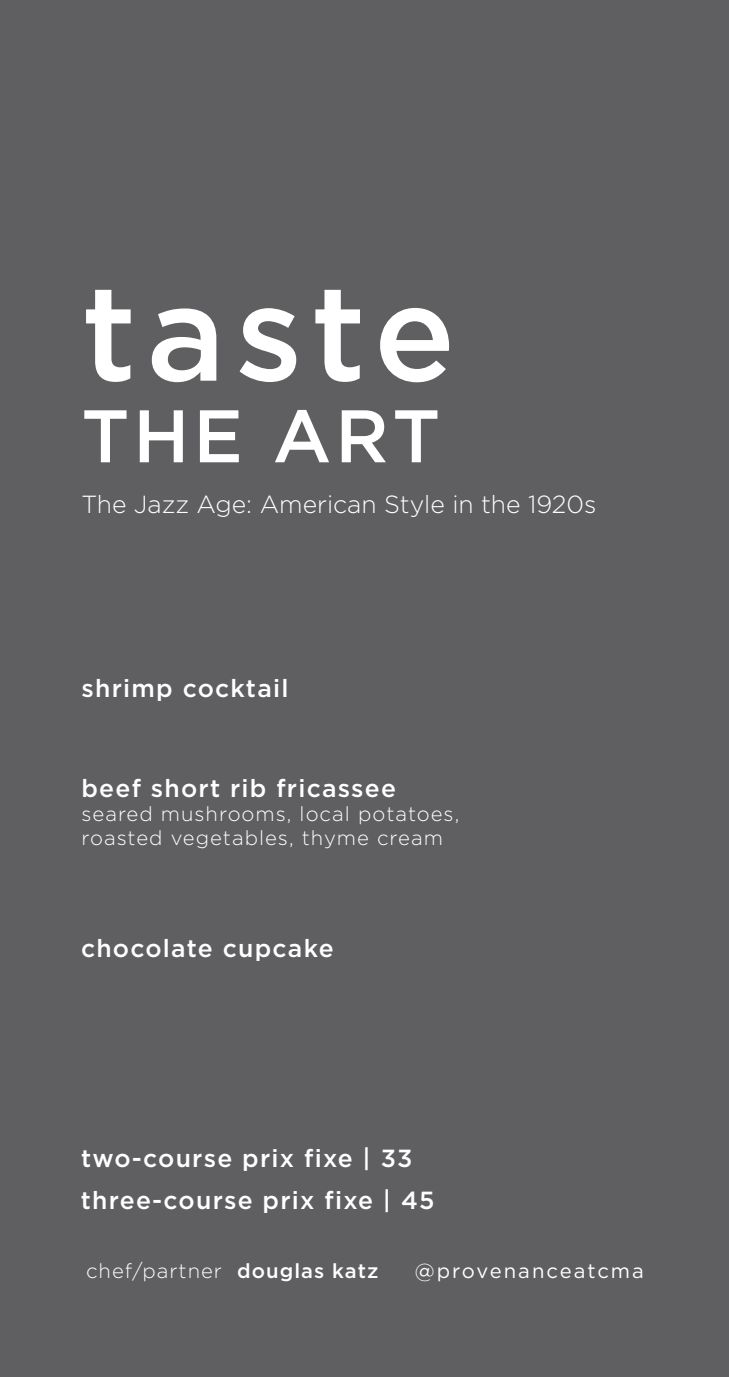
<style>
.page{position:relative;width:729px;height:1377px;background:#5f5f62}
.page>*{position:absolute;margin:0;border:0;box-sizing:border-box;transform-origin:0 0}
.t1{font:500 135px "Gotham";letter-spacing:.065em;color:#fff}
.t2{font:500 74.25px "Gotham";letter-spacing:.05em;color:#fff}
.t3{font:500 24.75px "Gotham";letter-spacing:.05em;color:#fff}
.t4{font:300 24.75px "Gotham";color:#fff}
.t5{font:300 20.25px/24.3px "Gotham";letter-spacing:.05em;color:#fff}
.t6{font:20.25px "Gotham";letter-spacing:.1em;color:#fff}
.s1{font-weight:500}
</style>
<div class="page">
<h1 class="t1" style="left:81px;top:245px;width:375px">taste</h1>
<h2 class="t2" style="left:81px;top:387px;width:360px">THE ART</h2>
<p class="t4" style="left:81px;top:488px;width:516px">The Jazz Age: American Style in the 1920s</p>
<p class="t3" style="left:81px;top:673px;width:209px">shrimp cocktail</p>
<p class="t3" style="left:81px;top:772px;width:316px">beef short rib fricassee</p>
<p class="t5" style="left:81px;top:801px;width:379px">seared mushrooms, local potatoes, roasted vegetables, thyme cream</p>
<p class="t3" style="left:81px;top:932px;width:254px">chocolate cupcake</p>
<p class="t3" style="left:81px;top:1142px;width:333px">two-course prix fixe | 33</p>
<p class="t3" style="left:81px;top:1184px;width:355px">three-course prix fixe | 45</p>
<p class="t5" style="left:86px;top:1259px;width:294px">chef/partner <span class="s1">douglas katz</span></p>
<p class="t6" style="left:415px;top:1258px;width:231px">@provenanceatcma</p>
</div>
